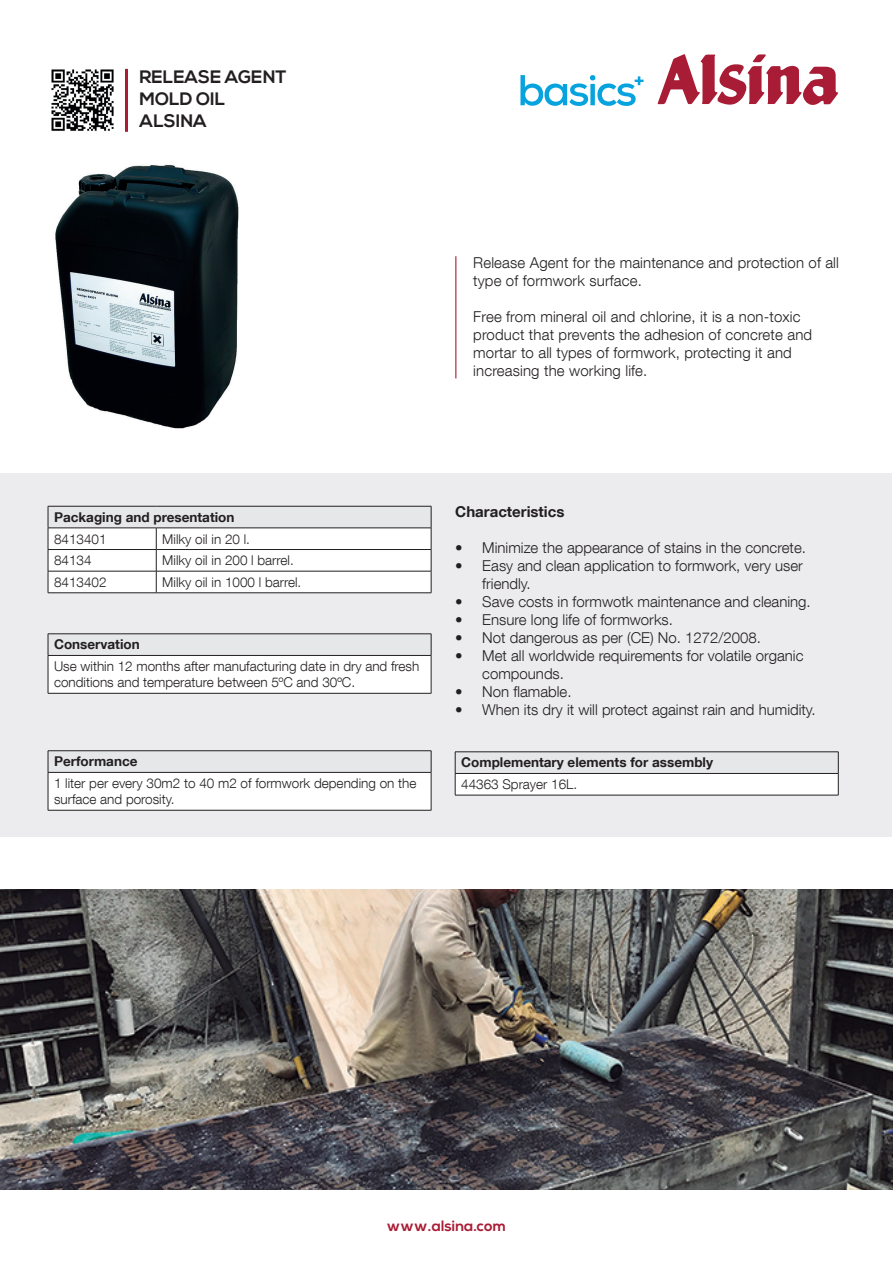
<style>
.page{position:relative;width:893px;height:1263px;background:#fff}
.page>*{position:absolute;margin:0;border:0;box-sizing:border-box;transform-origin:0 0}
.t1{font:700 18px/21.6px "Nexa";color:#231f20}
.t2{font:300 15px/18px "Helvetica Neue LT Com";color:#231f20}
.t3{font:700 15px "Helvetica Neue LT Com";color:#231f20}
.t4{font:700 15px "Nexa";color:#a91c35}
.t5{font:300 13.5px/16.2px "Helvetica Neue LT Com";color:#231f20}
.t6{font:700 13.5px "Helvetica Neue LT Com";color:#231f20}
</style>
<div class="page">
<div style="left:1px;top:473px;width:891px;height:364px;background:#ececee"></div>
<svg style="left:657px;top:54px;width:181px;height:51px"></svg>
<svg style="left:520px;top:75px;width:123px;height:31px"></svg>
<hr style="left:455px;top:256px;width:1px;height:122px;background:#a91c35">
<img style="left:55px;top:164px;width:184px;height:265px">
<img style="left:0;top:889px;width:893px;height:300px">
<svg style="left:48px;top:506px;width:384px;height:87px"></svg>
<hr style="left:48px;top:592px;width:108px;height:1px;background:#231f20">
<hr style="left:156px;top:592px;width:275px;height:1px;background:#231f20">
<div style="left:48px;top:634px;width:383px;height:21px;background:#e6e7e9"></div>
<div style="left:48px;top:655px;width:383px;height:38px;background:#fff"></div>
<hr style="left:48px;top:633px;width:383px;height:1px;background:#231f20">
<svg style="left:48px;top:634px;width:1px;height:21px"></svg>
<svg style="left:431px;top:634px;width:1px;height:21px"></svg>
<hr style="left:48px;top:655px;width:383px;height:1px;background:#231f20">
<hr style="left:48px;top:656px;width:1px;height:37px;background:#231f20">
<hr style="left:431px;top:656px;width:1px;height:37px;background:#231f20">
<hr style="left:48px;top:693px;width:383px;height:1px;background:#231f20">
<div style="left:48px;top:751px;width:383px;height:21px;background:#e6e7e9"></div>
<div style="left:48px;top:772px;width:383px;height:38px;background:#fff"></div>
<hr style="left:48px;top:750px;width:383px;height:1px;background:#231f20">
<svg style="left:48px;top:751px;width:1px;height:21px"></svg>
<svg style="left:431px;top:751px;width:1px;height:21px"></svg>
<hr style="left:48px;top:772px;width:383px;height:1px;background:#231f20">
<hr style="left:48px;top:772px;width:1px;height:38px;background:#231f20">
<hr style="left:431px;top:772px;width:1px;height:38px;background:#231f20">
<hr style="left:48px;top:810px;width:383px;height:1px;background:#231f20">
<hr style="left:125px;top:69px;width:3px;height:63px;background:#a91c35">
<div style="left:455px;top:752px;width:383px;height:21px;background:#e6e7e9"></div>
<div style="left:455px;top:773px;width:383px;height:22px;background:#fff"></div>
<hr style="left:455px;top:751px;width:383px;height:1px;background:#231f20">
<hr style="left:455px;top:773px;width:383px;height:1px;background:#231f20">
<svg style="left:455px;top:752px;width:1px;height:43px"></svg>
<svg style="left:838px;top:752px;width:1px;height:43px"></svg>
<hr style="left:455px;top:795px;width:383px;height:1px;background:#231f20">
<img style="left:51px;top:69px;width:63px;height:62px">
<p class="t1" style="left:139px;top:67px;width:149px">RELEASE AGENT<br>MOLD OIL<br>ALSINA</p>
<p class="t2" style="left:473px;top:253px;width:367px">Release Agent for the maintenance and protection of all type of formwork surface.</p>
<p class="t2" style="left:473px;top:307px;width:340px">Free from mineral oil and chlorine, it is a non-toxic product that prevents the adhesion of concrete and mortar to all types of formwork, protecting it and increasing the working life.</p>
<p class="t6" style="left:54px;top:508px;width:182px">Packaging and presentation</p>
<p class="t5" style="left:54px;top:530px;width:54px">8413401</p>
<p class="t5" style="left:162px;top:530px;width:89px">Milky oil in 20 l.</p>
<p class="t5" style="left:54px;top:552px;width:39px">84134</p>
<p class="t5" style="left:162px;top:552px;width:133px">Milky oil in 200 l barrel.</p>
<p class="t5" style="left:54px;top:574px;width:54px">8413402</p>
<p class="t5" style="left:162px;top:574px;width:141px">Milky oil in 1000 l barrel.</p>
<p class="t6" style="left:54px;top:636px;width:87px">Conservation</p>
<p class="t5" style="left:54px;top:658px;width:367px">Use within 12 months after manufacturing date in dry and fresh conditions and temperature between 5ºC and 30ºC.</p>
<p class="t6" style="left:54px;top:753px;width:85px">Performance</p>
<p class="t5" style="left:54px;top:775px;width:364px">1 liter per every 30m2 to 40 m2 of formwork depending on the surface and porosity.</p>
<p class="t3" style="left:455px;top:502px;width:111px">Characteristics</p>
<p class="t2" style="left:455px;top:538px;width:352px">• Minimize the appearance of stains in the concrete.</p>
<p class="t2" style="left:482px;top:556px;width:322px;text-indent:-27px">• Easy and clean application to formwork, very user friendly.</p>
<p class="t2" style="left:455px;top:592px;width:357px">• Save costs in formwotk maintenance and cleaning.</p>
<p class="t2" style="left:455px;top:610px;width:219px">• Ensure long life of formworks.</p>
<p class="t2" style="left:455px;top:628px;width:307px">• Not dangerous as per (CE) No. 1272/2008.</p>
<p class="t2" style="left:482px;top:646px;width:323px;text-indent:-27px">• Met all worldwide requirements for volatile organic compounds.</p>
<p class="t2" style="left:455px;top:682px;width:118px">• Non flamable.</p>
<p class="t2" style="left:455px;top:700px;width:362px">• When its dry it will protect against rain and humidity.</p>
<p class="t6" style="left:461px;top:754px;width:253px">Complementary elements for assembly</p>
<p class="t5" style="left:461px;top:776px;width:118px">44363 Sprayer 16L.</p>
<p class="t4" style="left:387px;top:1217px;width:121px">www.alsina.com</p>
</div>
